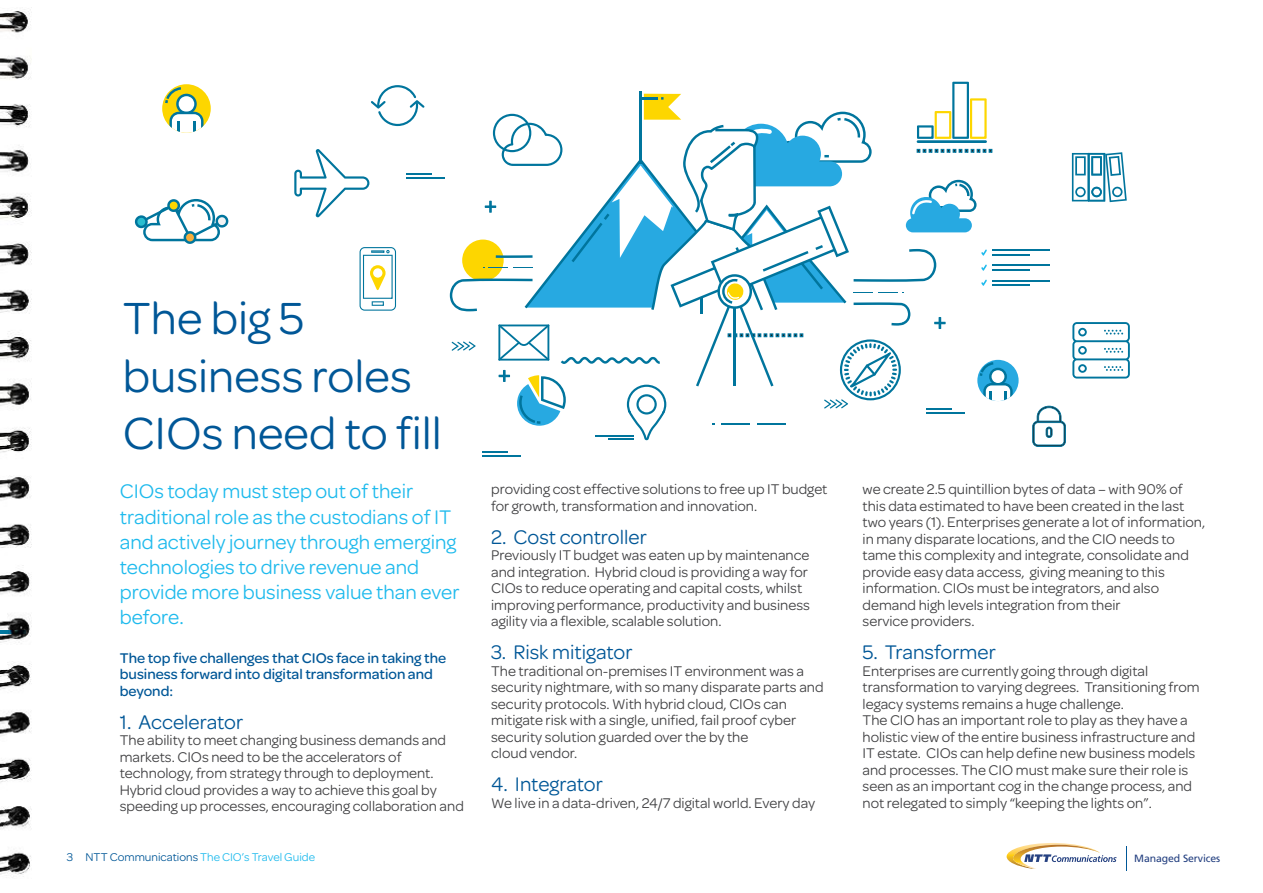
<style>
.page{position:relative;width:1263px;height:893px;background:#fff}
.page>*{position:absolute;margin:0;border:0;box-sizing:border-box;transform-origin:0 0}
.t1{font:48px/57.6px "Omnes";color:#005797}
.t2{font:21px/25.2px "Omnes";color:#1ebaed}
.t3{font:21px "Omnes";color:#005797}
.t4{font:15px/16.5px "Omnes";color:#404042}
.t5{font:500 15px/16.5px "Omnes";color:#005797}
.t6{font:12px "Omnes";color:#1ebaed}
.t7{font:10.5px "Frutiger";letter-spacing:-.01em;color:#254181}
.s1{color:#005797}
</style>
<div class="page">
<svg style="left:294px;top:149px;width:75px;height:68px"></svg>
<svg style="left:371px;top:85px;width:54px;height:41px"></svg>
<hr style="left:482px;top:456px;width:39px;height:1px;background:#00759d">
<svg style="left:482px;top:452px;width:26px;height:1px"></svg>
<hr style="left:406px;top:177px;width:39px;height:1px;background:#00759d">
<svg style="left:406px;top:173px;width:26px;height:1px"></svg>
<hr style="left:992px;top:250px;width:58px;height:1px;background:#00759d">
<hr style="left:992px;top:254px;width:38px;height:1px;background:#00759d">
<hr style="left:992px;top:265px;width:58px;height:1px;background:#00759d">
<hr style="left:992px;top:269px;width:38px;height:1px;background:#00759d">
<hr style="left:992px;top:280px;width:58px;height:1px;background:#00759d">
<hr style="left:992px;top:284px;width:38px;height:2px;background:#00759d">
<svg style="left:135px;top:199px;width:93px;height:45px"></svg>
<div style="left:977px;top:360px;width:41px;height:41px;background:#27a9e1;border-radius:50%"></div>
<svg style="left:450px;top:82px;width:563px;height:358px"></svg>
<div style="left:162px;top:84px;width:49px;height:49px;background:#fdd600;border-radius:50%"></div>
<svg style="left:165px;top:87px;width:39px;height:46px"></svg>
<svg style="left:360px;top:247px;width:36px;height:64px"></svg>
<svg style="left:1032px;top:406px;width:34px;height:41px"></svg>
<svg style="left:1072px;top:322px;width:58px;height:57px"></svg>
<svg style="left:1072px;top:152px;width:55px;height:50px"></svg>
<svg style="left:1006px;top:843px;width:110px;height:26px"></svg>
<svg style="left:1126px;top:846px;width:1px;height:24px"></svg>
<img style="left:0;top:7px;width:32px;height:870px">
<img style="left:0;top:631px;width:26px;height:3px">
<h1 class="t1" style="left:123px;top:290px;width:320px">The big 5 business roles<br>CIOs need to fill</h1>
<h2 class="t2" style="left:120px;top:479px;width:341px">CIOs today must step out of their traditional role as the custodians of IT and actively journey through emerging technologies to drive revenue and provide more business value than ever before.</h2>
<p class="t5" style="left:120px;top:649px;width:328px">The top five challenges that CIOs face in taking the business forward into digital transformation and beyond:</p>
<h2 class="t3" style="left:120px;top:710px;width:125px">1. Accelerator</h2>
<p class="t4" style="left:120px;top:732px;width:346px">The ability to meet changing business demands and markets. CIOs need to be the accelerators of technology, from strategy through to deployment.<br>Hybrid cloud provides a way to achieve this goal by speeding up processes, encouraging collaboration and</p>
<p class="t6" style="left:67px;top:850px;width:250px"><span class="s1">3 NTT Communications</span> The CIO’s Travel Guide</p>
<p class="t4" style="left:491px;top:481px;width:338px">providing cost effective solutions to free up IT budget for growth, transformation and innovation.</p>
<h2 class="t3" style="left:491px;top:525px;width:157px">2. Cost controller</h2>
<p class="t4" style="left:491px;top:547px;width:320px">Previously IT budget was eaten up by maintenance and integration. Hybrid cloud is providing a way for CIOs to reduce operating and capital costs, whilst improving performance, productivity and business agility via a flexible, scalable solution.</p>
<h2 class="t3" style="left:491px;top:641px;width:143px">3. Risk mitigator</h2>
<p class="t4" style="left:491px;top:663px;width:334px">The traditional on-premises IT environment was a security nightmare, with so many disparate parts and security protocols. With hybrid cloud, CIOs can mitigate risk with a single, unified, fail proof cyber security solution guarded over the by the<br>cloud vendor.</p>
<h2 class="t3" style="left:491px;top:773px;width:113px">4. Integrator</h2>
<p class="t4" style="left:491px;top:795px;width:326px">We live in a data-driven, 24/7 digital world. Every day</p>
<p class="t4" style="left:862px;top:481px;width:344px">we create 2.5 quintillion bytes of data – with 90% of this data estimated to have been created in the last two years (1). Enterprises generate a lot of information, in many disparate locations, and the CIO needs to tame this complexity and integrate, consolidate and provide easy data access, giving meaning to this information. CIOs must be integrators, and also demand high levels integration from their<br>service providers.</p>
<h2 class="t3" style="left:862px;top:641px;width:135px">5. Transformer</h2>
<p class="t4" style="left:862px;top:663px;width:339px">Enterprises are currently going through digital transformation to varying degrees. Transitioning from legacy systems remains a huge challenge.<br>The CIO has an important role to play as they have a holistic view of the entire business infrastructure and IT estate. CIOs can help define new business models and processes. The CIO must make sure their role is seen as an important cog in the change process, and not relegated to simply “keeping the lights on”.</p>
<p class="t7" style="left:1134px;top:852px;width:88px">Managed Services</p>
</div>
